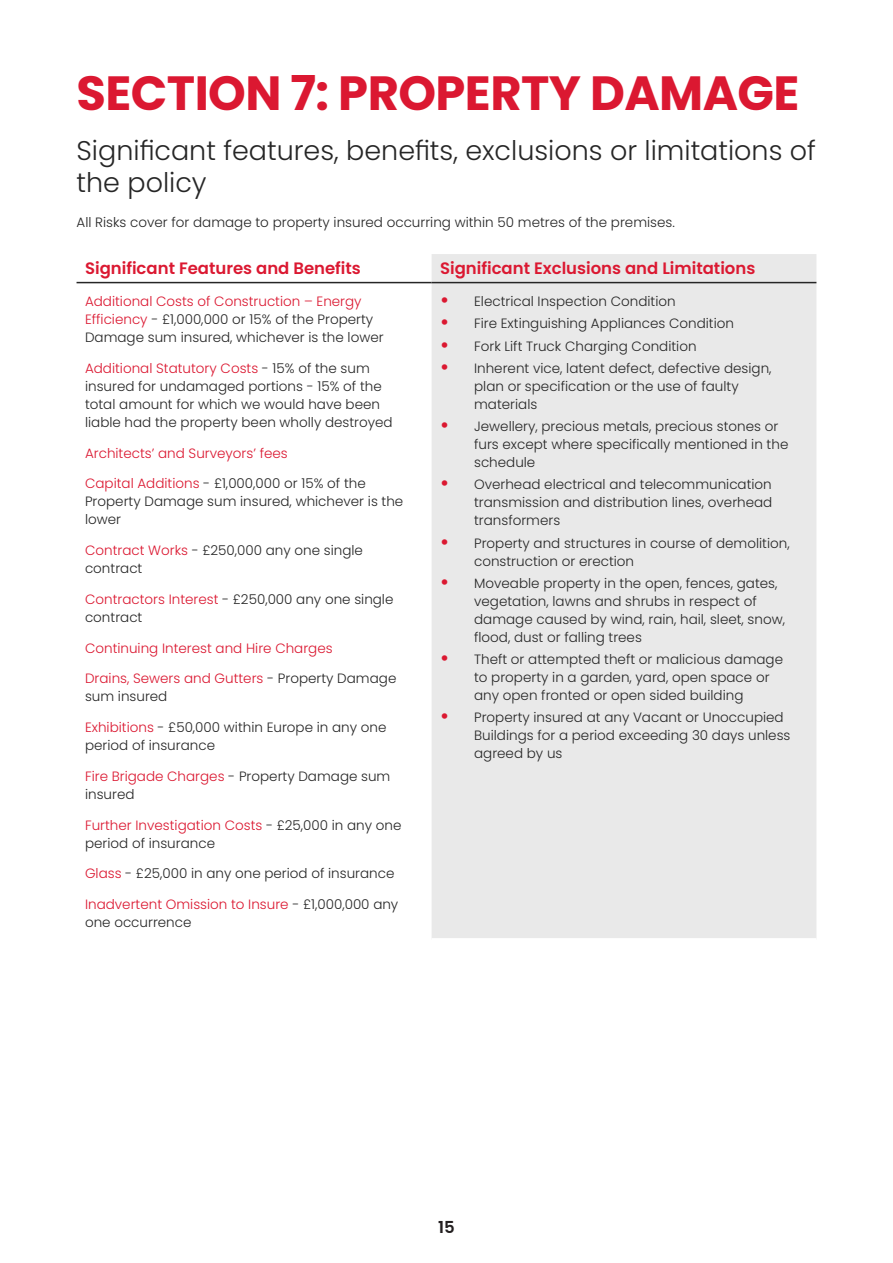
<style>
.page{position:relative;width:893px;height:1263px;background:#fff}
.page>*{position:absolute;margin:0;border:0;box-sizing:border-box;transform-origin:0 0}
.A4_Page_Title{font:700 48px "Poppins";letter-spacing:-.01em;color:#db1831}
.A4_Page_Subtitle{font:300 27px/32.4px "Poppins";color:#262626}
.Subtitle_L1_Red{font:600 16.5px "Poppins";color:#db1831}
.t1{font:600 16.5px "Poppins";color:#231f20}
.Body{font:300 13.5px/18px "Poppins";color:#262626}
.Body-2{font:300 13.5px/18px "Poppins";color:#db1831}
.Body_Colour{font:300 13.5px/18px "Poppins";color:#262626}
.s1{color:#db1831}
.s2{color:#262626}
.s3{font-weight:700;font-size:18px;color:#db1831}
</style>
<div class="page">
<div style="left:432px;top:254px;width:384px;height:684px;background:#e9e9e9"></div>
<hr style="left:77px;top:282px;width:355px;height:1px;background:#262626">
<hr style="left:432px;top:282px;width:384px;height:1px;background:#262626">
<p class="A4_Page_Title" style="left:77px;top:66px;width:724px">SECTION 7: PROPERTY DAMAGE</p>
<p class="A4_Page_Subtitle" style="left:77px;top:134px;width:741px">Significant features, benefits, exclusions or limitations of the policy</p>
<p class="Body" style="left:77px;top:213px;width:600px">All Risks cover for damage to property insured occurring within 50 metres of the premises.</p>
<p class="Subtitle_L1_Red" style="left:85px;top:259px;width:277px">Significant Features and Benefits</p>
<p class="Subtitle_L1_Red" style="left:440px;top:259px;width:317px">Significant Exclusions and Limitations</p>
<p class="Body_Colour" style="left:85px;top:292px;width:300px"><span class="s1">Additional Costs of Construction – Energy<br>Efficiency</span> - £1,000,000 or 15% of the Property<br>Damage sum insured, whichever is the lower</p>
<p class="Body" style="left:85px;top:359px;width:309px"><span class="s1">Additional Statutory Costs</span> - 15% of the sum insured for undamaged portions - 15% of the total amount for which we would have been liable had the property been wholly destroyed</p>
<p class="Body-2" style="left:85px;top:444px;width:204px">Architects’ and Surveyors’ fees</p>
<p class="Body" style="left:85px;top:475px;width:320px"><span class="s1">Capital Additions</span> - £1,000,000 or 15% of the<br>Property Damage sum insured, whichever is the lower</p>
<p class="Body" style="left:85px;top:541px;width:279px"><span class="s1">Contract Works</span> - £250,000 any one single contract</p>
<p class="Body" style="left:85px;top:590px;width:310px"><span class="s1">Contractors Interest</span> - £250,000 any one single contract</p>
<p class="Body-2" style="left:85px;top:639px;width:249px">Continuing Interest and Hire Charges</p>
<p class="Body" style="left:85px;top:670px;width:313px"><span class="s1">Drains, Sewers and Gutters</span> - Property Damage sum insured</p>
<p class="Body" style="left:85px;top:718px;width:303px"><span class="s1">Exhibitions</span> - £50,000 within Europe in any one period of insurance</p>
<p class="Body" style="left:85px;top:767px;width:307px"><span class="s1">Fire Brigade Charges</span> - Property Damage sum insured</p>
<p class="Body" style="left:85px;top:816px;width:318px"><span class="s1">Further Investigation Costs</span> - £25,000 in any one period of insurance</p>
<p class="Body" style="left:85px;top:865px;width:311px"><span class="s1">Glass</span> - £25,000 in any one period of insurance</p>
<p class="Body-2" style="left:85px;top:895px;width:315px">Inadvertent Omission to Insure <span class="s2">- £1,000,000 any one occurrence</span></p>
<p class="Body" style="left:440px;top:292px;width:237px"><span class="s3">•</span> Electrical Inspection Condition</p>
<p class="Body" style="left:440px;top:315px;width:295px"><span class="s3">•</span> Fire Extinguishing Appliances Condition</p>
<p class="Body" style="left:440px;top:337px;width:258px"><span class="s3">•</span> Fork Lift Truck Charging Condition</p>
<p class="Body" style="left:474px;top:359px;width:299px;text-indent:-34px"><span class="s3">•</span> Inherent vice, latent defect, defective design, plan or specification or the use of faulty materials</p>
<p class="Body" style="left:474px;top:417px;width:316px;text-indent:-34px"><span class="s3">•</span> Jewellery, precious metals, precious stones or furs except where specifically mentioned in the schedule</p>
<p class="Body" style="left:474px;top:476px;width:300px;text-align:justify;text-indent:-34px"><span class="s3">•</span> Overhead electrical and telecommunication transmission and distribution lines, overhead transformers</p>
<p class="Body" style="left:474px;top:534px;width:317px;text-indent:-34px"><span class="s3">•</span> Property and structures in course of demolition, construction or erection</p>
<p class="Body" style="left:474px;top:574px;width:312px;text-indent:-34px"><span class="s3">•</span> Moveable property in the open, fences, gates, vegetation, lawns and shrubs in respect of damage caused by wind, rain, hail, sleet, snow, flood, dust or falling trees</p>
<p class="Body" style="left:474px;top:650px;width:310px;text-indent:-34px"><span class="s3">•</span> Theft or attempted theft or malicious damage to property in a garden, yard, open space or any open fronted or open sided building</p>
<p class="Body" style="left:474px;top:709px;width:318px;text-indent:-34px"><span class="s3">•</span> Property insured at any Vacant or Unoccupied<br>Buildings for a period exceeding 30 days unless agreed by us</p>
<p class="t1" style="left:438px;top:1218px;width:18px">15</p>
</div>
